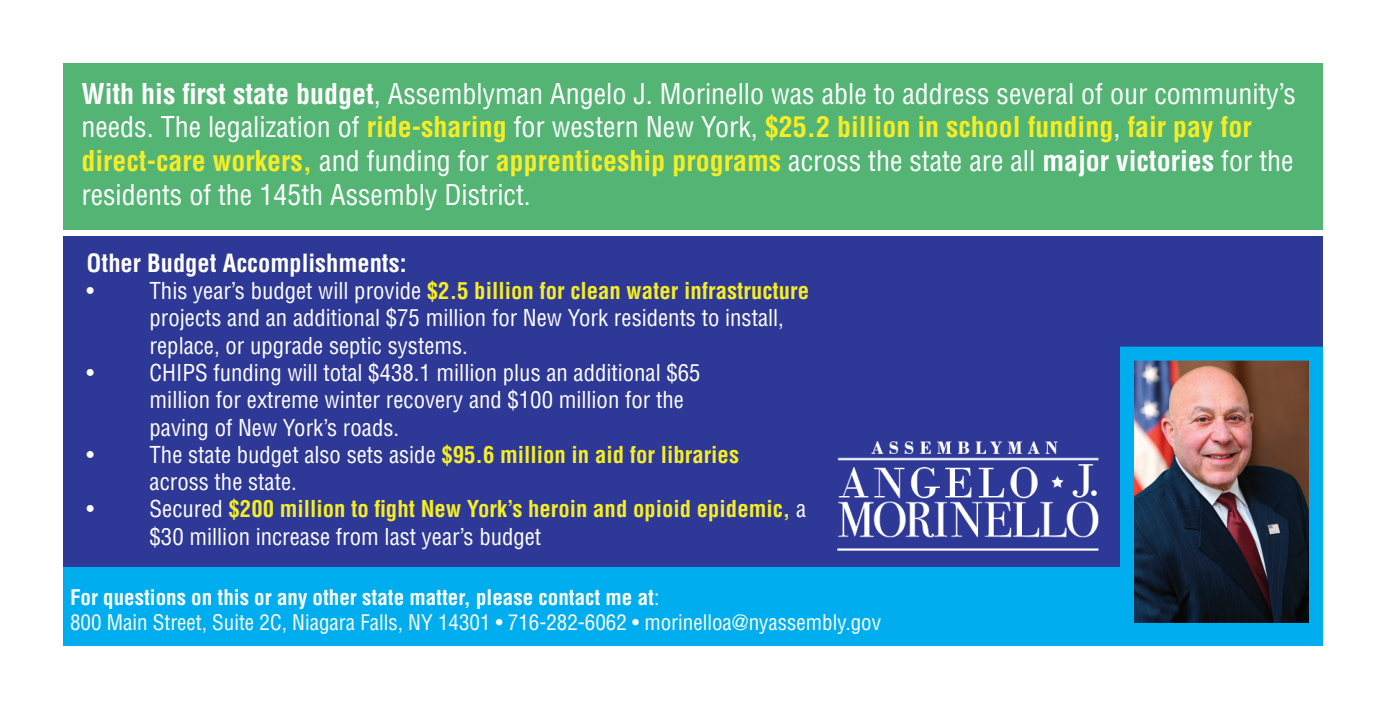
<style>
.page{position:relative;width:1386px;height:709px;background:#fff}
.page>*{position:absolute;margin:0;border:0;box-sizing:border-box;transform-origin:0 0}
.t1{font:condensed 28px/33.6px "Helvetica";color:#fff}
.t2{font:700 condensed 24.5px "Helvetica";color:#fff}
.t3{font:condensed 22.75px/27.3px "Helvetica";color:#fff}
.t4{font:700 condensed 22.75px/27.3px "Helvetica";color:#f4ed27}
.t5{font:condensed 21px/25.2px "Helvetica";color:#fff}
.s1{font-weight:700}
.s2{font-weight:700;color:#f4ed27}
.s3{font-weight:400;color:#fff}
</style>
<div class="page">
<div style="left:63px;top:63px;width:1260px;height:166px;background:#54b474"></div>
<div style="left:63px;top:236px;width:1260px;height:409px;background:#2e3896"></div>
<div style="left:63px;top:567px;width:1260px;height:79px;background:#00aeef"></div>
<img style="left:838px;top:441px;width:261px;height:109px">
<img style="left:1135px;top:361px;width:173px;height:261px">
<div style="left:1120px;top:346px;width:203px;height:291px;border:14px solid #00aeef"></div>
<p class="t1" style="left:81px;top:77px;width:1216px"><span class="s1">With his first state budget</span>, Assemblyman Angelo J. Morinello was able to address several of our community’s needs. The legalization of <span class="s2">ride-sharing</span> for western New York, <span class="s2">$25.2 billion in school funding</span>, <span class="s2">fair pay for direct-care workers,</span> and funding for <span class="s2">apprenticeship programs</span> across the state are all <span class="s1">major victories</span> for the residents of the 145th Assembly District.</p>
<p class="t2" style="left:87px;top:247px;width:321px">Other Budget Accomplishments:</p>
<p class="t3" style="left:87px;top:277px;width:9px">•</p>
<p class="t3" style="left:150px;top:277px;width:661px">This year’s budget will provide <span class="s2">$2.5 billion for clean water infrastructure </span>projects and an additional $75 million for New York residents to install, replace, or upgrade septic systems.</p>
<p class="t3" style="left:87px;top:359px;width:9px">•</p>
<p class="t3" style="left:150px;top:359px;width:553px">CHIPS funding will total $438.1 million plus an additional $65 million for extreme winter recovery and $100 million for the paving of New York’s roads.</p>
<p class="t3" style="left:87px;top:441px;width:9px">•</p>
<p class="t3" style="left:150px;top:441px;width:591px">The state budget also sets aside <span class="s2">$95.6 million in aid for libraries </span>across the state.</p>
<p class="t3" style="left:87px;top:495px;width:9px">•</p>
<p class="t4" style="left:150px;top:495px;width:658px"><span class="s3">Secured</span> $200 million to fight New York’s heroin and opioid epidemic, <span class="s3">a $30 million increase from last year’s budget</span></p>
<p class="t5" style="left:70px;top:584px;width:813px"><span class="s1">For questions on this or any other state matter, please contact me at</span>:<br>800 Main Street, Suite 2C, Niagara Falls, NY 14301 • 716-282-6062 • morinelloa@nyassembly.gov</p>
</div>
